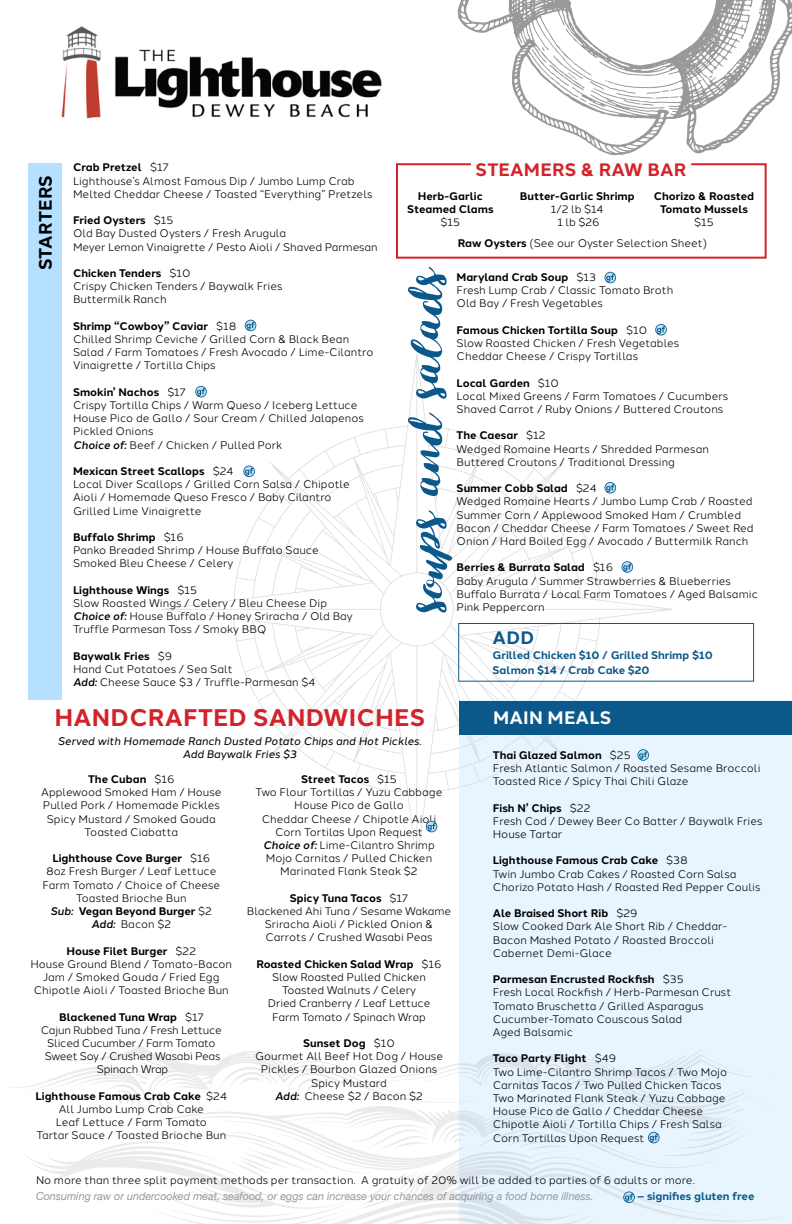
<style>
.page{position:relative;width:792px;height:1224px;background:#fff}
.page>*{position:absolute;margin:0;border:0;box-sizing:border-box;transform-origin:0 0}
.t1{font:52.3px "Lucky Dip Annabelle";color:#0b588b}
.t2{font:700 24px "Halcom";letter-spacing:.01em;color:#d2232a}
.t3{font:700 18px "Halcom";letter-spacing:.01em;color:#d2232a}
.t4{font:700 18px "Halcom";letter-spacing:.01em;color:#fff}
.t5{font:700 18px "Halcom";letter-spacing:.01em;color:#000}
.t6{font:700 18px "Halcom";color:#0b588b}
.t7{font:11px/13.2px "Halcom";color:#000}
.t8{font:11px/13.2px "Halcom";letter-spacing:-.02em;color:#000;text-align:center}
.t9{font:italic 11px "Helvetica Neue";color:#999}
.t10{font:700 11px/15px "Halcom";color:#0b588b}
.t11{font:italic 11px/13.2px "Halcom";color:#000;text-align:center}
.t12{font:700 11px/13px "Halcom";color:#000;text-align:center}
.s1{font-weight:700}
.s2{font-weight:500;font-style:italic}
</style>
<div class="page">
<svg style="left:161px;top:354px;width:511px;height:511px"></svg>
<div style="left:460px;top:701px;width:332px;height:523px;background:#e8f5ff"></div>
<div style="left:460px;top:701px;width:332px;height:34px;background:#0b588b"></div>
<svg style="left:458px;top:0;width:334px;height:155px"></svg>
<svg style="left:532px;top:47px;width:148px;height:62px"></svg>
<svg style="left:758px;top:5px;width:3px;height:11px"></svg>
<div style="left:29px;top:163px;width:33px;height:537px;background:#b5e0ff"></div>
<div style="left:458px;top:623px;width:296px;height:59px;border:1px solid #0b588b"></div>
<img style="left:61px;top:26px;width:321px;height:93px">
<svg style="left:396px;top:163px;width:371px;height:96px"></svg>
<svg style="left:195px;top:386px;width:12px;height:11px"></svg>
<svg style="left:196px;top:387px;width:10px;height:10px"></svg>
<svg style="left:243px;top:466px;width:12px;height:11px"></svg>
<svg style="left:244px;top:466px;width:10px;height:10px"></svg>
<svg style="left:246px;top:320px;width:10px;height:10px"></svg>
<svg style="left:655px;top:324px;width:12px;height:12px"></svg>
<svg style="left:656px;top:325px;width:10px;height:10px"></svg>
<svg style="left:605px;top:273px;width:10px;height:10px"></svg>
<svg style="left:605px;top:482px;width:11px;height:12px"></svg>
<svg style="left:605px;top:483px;width:10px;height:10px"></svg>
<svg style="left:622px;top:561px;width:11px;height:12px"></svg>
<svg style="left:622px;top:562px;width:10px;height:10px"></svg>
<svg style="left:637px;top:749px;width:12px;height:12px"></svg>
<svg style="left:638px;top:750px;width:10px;height:10px"></svg>
<svg style="left:427px;top:822px;width:10px;height:10px"></svg>
<svg style="left:15px;top:1050px;width:758px;height:174px"></svg>
<h3 class="t5" style="left:31px;top:270px;width:97px;rotate:-90deg">STARTERS</h3>
<p class="t7" style="left:73px;top:160px;width:301px"><span class="s1">Crab Pretzel</span> $17<br>Lighthouse’s Almost Famous Dip / Jumbo Lump Crab<br>Melted Cheddar Cheese / Toasted “Everything” Pretzels</p>
<p class="t7" style="left:73px;top:213px;width:306px"><span class="s1">Fried Oysters</span> $15<br>Old Bay Dusted Oysters / Fresh Arugula<br>Meyer Lemon Vinaigrette / Pesto Aioli / Shaved Parmesan</p>
<p class="t7" style="left:73px;top:266px;width:211px"><span class="s1">Chicken Tenders</span> $10<br>Crispy Chicken Tenders / Baywalk Fries<br>Buttermilk Ranch</p>
<p class="t7" style="left:73px;top:318px;width:302px"><span class="s1">Shrimp “Cowboy” Caviar</span> $18<br>Chilled Shrimp Ceviche / Grilled Corn &amp; Black Bean Salad / Farm Tomatoes / Fresh Avocado / Lime-Cilantro Vinaigrette / Tortilla Chips</p>
<p class="t7" style="left:73px;top:384px;width:292px"><span class="s1">Smokin’ Nachos</span> $17<br>Crispy Tortilla Chips / Warm Queso / Iceberg Lettuce House Pico de Gallo / Sour Cream / Chilled Jalapenos Pickled Onions<br><span class="s2">Choice of:</span> Beef / Chicken / Pulled Pork</p>
<p class="t7" style="left:73px;top:464px;width:278px"><span class="s1">Mexican Street Scallops</span> $24<br>Local Diver Scallops / Grilled Corn Salsa / Chipotle Aioli / Homemade Queso Fresco / Baby Cilantro Grilled Lime Vinaigrette</p>
<p class="t7" style="left:73px;top:530px;width:247px"><span class="s1">Buffalo Shrimp</span> $16<br>Panko Breaded Shrimp / House Buffalo Sauce<br>Smoked Bleu Cheese / Celery</p>
<p class="t7" style="left:73px;top:582px;width:281px"><span class="s1">Lighthouse Wings</span> $15<br>Slow Roasted Wings / Celery / Bleu Cheese Dip <span class="s2">Choice of:</span> House Buffalo / Honey Sriracha / Old Bay Truffle Parmesan Toss / Smoky BBQ</p>
<p class="t7" style="left:73px;top:648px;width:244px"><span class="s1">Baywalk Fries</span> $9<br>Hand Cut Potatoes / Sea Salt<br><span class="s2">Add:</span> Cheese Sauce $3 / Truffle-Parmesan $4</p>
<h3 class="t3" style="left:476px;top:155px;width:212px">STEAMERS &amp; RAW BAR</h3>
<p class="t12" style="left:407px;top:189px;width:88px">Herb-Garlic<br>Steamed Clams</p>
<p class="t7" style="left:441px;top:215px;width:21px">$15</p>
<p class="t12" style="left:520px;top:189px;width:116px">Butter-Garlic Shrimp</p>
<p class="t7" style="left:551px;top:202px;width:54px;text-align:center">1/2 lb $14<br>1 lb $26</p>
<p class="t12" style="left:654px;top:189px;width:102px">Chorizo &amp; Roasted<br>Tomato Mussels</p>
<p class="t7" style="left:694px;top:215px;width:21px">$15</p>
<p class="t7" style="left:458px;top:236px;width:251px"><span class="s1">Raw Oysters</span> (See our Oyster Selection Sheet)</p>
<h1 class="t1" style="left:399px;top:611px;width:347px;rotate:-90deg">soups and salads</h1>
<p class="t7" style="left:457px;top:269px;width:218px"><span class="s1">Maryland Crab Soup</span> $13<br>Fresh Lump Crab / Classic Tomato Broth<br>Old Bay / Fresh Vegetables</p>
<p class="t7" style="left:457px;top:322px;width:224px"><span class="s1">Famous Chicken Tortilla Soup</span> $10<br>Slow Roasted Chicken / Fresh Vegetables<br>Cheddar Cheese / Crispy Tortillas</p>
<p class="t7" style="left:457px;top:375px;width:273px"><span class="s1">Local Garden</span> $10<br>Local Mixed Greens / Farm Tomatoes / Cucumbers<br>Shaved Carrot / Ruby Onions / Buttered Croutons</p>
<p class="t7" style="left:457px;top:428px;width:254px"><span class="s1">The Caesar</span> $12<br>Wedged Romaine Hearts / Shredded Parmesan<br>Buttered Croutons / Traditional Dressing</p>
<p class="t7" style="left:457px;top:481px;width:299px"><span class="s1">Summer Cobb Salad</span> $24<br>Wedged Romaine Hearts / Jumbo Lump Crab / Roasted Summer Corn / Applewood Smoked Ham / Crumbled Bacon / Cheddar Cheese / Farm Tomatoes / Sweet Red Onion / Hard Boiled Egg / Avocado / Buttermilk Ranch</p>
<p class="t7" style="left:457px;top:560px;width:303px"><span class="s1">Berries &amp; Burrata Salad</span> $16<br>Baby Arugula / Summer Strawberries &amp; Blueberries Buffalo Burrata / Local Farm Tomatoes / Aged Balsamic Pink Peppercorn</p>
<h3 class="t6" style="left:493px;top:623px;width:43px">ADD</h3>
<p class="t10" style="left:493px;top:647px;width:222px">Grilled Chicken $10 / Grilled Shrimp $10<br>Salmon $14 / Crab Cake $20</p>
<h2 class="t2" style="left:54px;top:698px;width:372px">HANDCRAFTED SANDWICHES</h2>
<p class="t11" style="left:58px;top:733px;width:365px">Served with Homemade Ranch Dusted Potato Chips and Hot Pickles.<br>Add Baywalk Fries $3</p>
<p class="t7" style="left:41px;top:771px;width:182px;text-align:center"><span class="s1">The Cuban</span> $16<br>Applewood Smoked Ham / House<br>Pulled Pork / Homemade Pickles<br>Spicy Mustard / Smoked Gouda<br>Toasted Ciabatta</p>
<p class="t7" style="left:43px;top:851px;width:179px;text-align:center"><span class="s1">Lighthouse Cove Burger</span> $16<br>8oz Fresh Burger / Leaf Lettuce<br>Farm Tomato / Choice of Cheese<br>Toasted Brioche Bun<br><span class="s2">Sub:</span> <span class="s1">Vegan Beyond Burger</span> $2<br><span class="s2">Add:</span> Bacon $2</p>
<p class="t7" style="left:31px;top:943px;width:203px;text-align:center"><span class="s1">House Filet Burger</span> $22<br>House Ground Blend / Tomato-Bacon<br>Jam / Smoked Gouda / Fried Egg<br>Chipotle Aioli / Toasted Brioche Bun</p>
<p class="t8" style="left:41px;top:1009px;width:183px"><span class="s1">Blackened Tuna Wrap</span> $17<br>Cajun Rubbed Tuna / Fresh Lettuce<br>Sliced Cucumber / Farm Tomato<br>Sweet Soy / Crushed Wasabi Peas<br>Spinach Wrap</p>
<p class="t7" style="left:36px;top:1088px;width:193px;text-align:center"><span class="s1">Lighthouse Famous Crab Cake</span> $24<br>All Jumbo Lump Crab Cake<br>Leaf Lettuce / Farm Tomato<br>Tartar Sauce / Toasted Brioche Bun</p>
<p class="t7" style="left:256px;top:771px;width:188px;text-align:center"><span class="s1">Street Tacos</span> $15<br>Two Flour Tortillas / Yuzu Cabbage<br>House Pico de Gallo<br>Cheddar Cheese / Chipotle Aioli<br>Corn Tortilas Upon Request<br><span class="s2">Choice of:</span> Lime-Cilantro Shrimp<br>Mojo Carnitas / Pulled Chicken<br>Marinated Flank Steak $2</p>
<p class="t7" style="left:247px;top:890px;width:206px;text-align:center"><span class="s1">Spicy Tuna Tacos</span> $17<br>Blackened Ahi Tuna / Sesame Wakame<br>Sriracha Aioli / Pickled Onion &amp;<br>Carrots / Crushed Wasabi Peas</p>
<p class="t7" style="left:256px;top:956px;width:187px;text-align:center"><span class="s1">Roasted Chicken Salad Wrap</span> $16<br>Slow Roasted Pulled Chicken<br>Toasted Walnuts / Celery<br>Dried Cranberry / Leaf Lettuce<br>Farm Tomato / Spinach Wrap</p>
<p class="t7" style="left:255px;top:1035px;width:190px;text-align:center"><span class="s1">Sunset Dog</span> $10<br>Gourmet All Beef Hot Dog / House<br>Pickles / Bourbon Glazed Onions<br>Spicy Mustard<br><span class="s2">Add:</span> Cheese $2 / Bacon $2</p>
<h3 class="t4" style="left:493px;top:703px;width:120px">MAIN MEALS</h3>
<p class="t7" style="left:493px;top:747px;width:269px"><span class="s1">Thai Glazed Salmon</span> $25<br>Fresh Atlantic Salmon / Roasted Sesame Broccoli<br>Toasted Rice / Spicy Thai Chili Glaze</p>
<p class="t7" style="left:493px;top:800px;width:271px"><span class="s1">Fish N’ Chips</span> $22<br>Fresh Cod / Dewey Beer Co Batter / Baywalk Fries<br>House Tartar</p>
<p class="t7" style="left:493px;top:853px;width:269px"><span class="s1">Lighthouse Famous Crab Cake</span> $38<br>Twin Jumbo Crab Cakes / Roasted Corn Salsa<br>Chorizo Potato Hash / Roasted Red Pepper Coulis</p>
<p class="t7" style="left:493px;top:906px;width:236px"><span class="s1">Ale Braised Short Rib</span> $29<br>Slow Cooked Dark Ale Short Rib / Cheddar-<br>Bacon Mashed Potato / Roasted Broccoli<br>Cabernet Demi-Glace</p>
<p class="t7" style="left:493px;top:972px;width:240px"><span class="s1">Parmesan Encrusted Rockfish</span> $35<br>Fresh Local Rockfish / Herb-Parmesan Crust<br>Tomato Bruschetta / Grilled Asparagus<br>Cucumber-Tomato Couscous Salad<br>Aged Balsamic</p>
<p class="t7" style="left:493px;top:1051px;width:236px"><span class="s1">Taco Party Flight</span> $49<br>Two Lime-Cilantro Shrimp Tacos / Two Mojo Carnitas Tacos / Two Pulled Chicken Tacos Two Marinated Flank Steak / Yuzu Cabbage House Pico de Gallo / Cheddar Cheese Chipotle Aioli / Tortilla Chips / Fresh Salsa Corn Tortillas Upon Request</p>
<p class="t7" style="left:36px;top:1173px;width:660px">No more than three split payment methods per transaction. A gratuity of 20% will be added to parties of 6 adults or more.</p>
<p class="t9" style="left:36px;top:1188px;width:559px">Consuming raw or undercooked meat, seafood, or eggs can increase your chances of acquiring a food borne illness.</p>
<p class="t10" style="left:638px;top:1188px;width:119px">– signifies gluten free</p>
</div>
